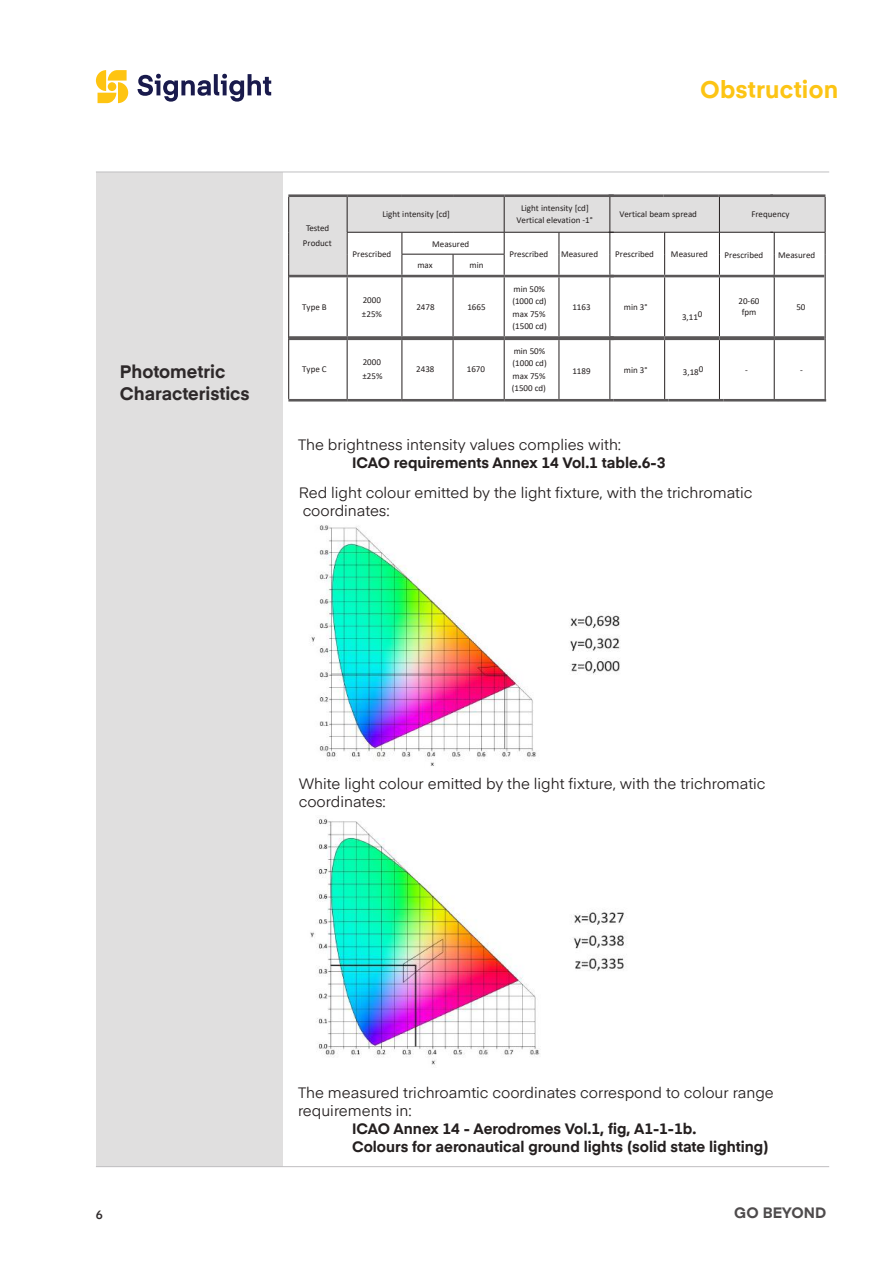
<style>
.page{position:relative;width:893px;height:1263px;background:#fff}
.page>*{position:absolute;margin:0;border:0;box-sizing:border-box;transform-origin:0 0}
.t1{font:700 24px "Eina 02";letter-spacing:.01em;color:#fcc414}
.t2{font:700 18px/21.6px "Eina 01";color:#2e292a}
.t3{font:15px/18px "Eina 01";color:#241f1f}
.t4{font:700 15px/18px "Eina 01";color:#241f1f}
.t5{font:700 15px "Eina 02";color:#4e4b4c}
.t6{font:600 12px "Eina 01";color:#2e292a}
.t7{font:9px/12.5px "Calibri";color:#241f1f}
</style>
<div class="page">
<div style="left:96px;top:172px;width:186px;height:995px;background:#e0dfdf"></div>
<hr style="left:96px;top:1166px;width:733px;height:1px;background:#c0bfc1">
<hr style="left:96px;top:172px;width:733px;height:1px;background:#c0bfc1">
<svg style="left:96px;top:70px;width:32px;height:33px"></svg>
<div style="left:108px;top:82px;width:8px;height:9px;background:#fec411;border-radius:50%"></div>
<svg style="left:138px;top:74px;width:133px;height:28px"></svg>
<img style="left:310px;top:525px;width:310px;height:241px">
<img style="left:310px;top:817px;width:314px;height:248px">
<svg style="left:288px;top:196px;width:538px;height:80px"></svg>
<hr style="left:288px;top:276px;width:1px;height:62px;background:#241f1f">
<hr style="left:347px;top:277px;width:1px;height:59px;background:#241f1f">
<hr style="left:402px;top:277px;width:1px;height:59px;background:#241f1f">
<hr style="left:453px;top:277px;width:1px;height:59px;background:#241f1f">
<hr style="left:504px;top:277px;width:1px;height:59px;background:#241f1f">
<hr style="left:559px;top:277px;width:1px;height:59px;background:#241f1f">
<hr style="left:610px;top:277px;width:1px;height:59px;background:#241f1f">
<hr style="left:664px;top:277px;width:1px;height:59px;background:#241f1f">
<hr style="left:719px;top:277px;width:1px;height:59px;background:#241f1f">
<hr style="left:774px;top:277px;width:1px;height:59px;background:#241f1f">
<hr style="left:825px;top:276px;width:1px;height:62px;background:#241f1f">
<hr style="left:288px;top:338px;width:1px;height:61px;background:#241f1f">
<hr style="left:347px;top:340px;width:1px;height:59px;background:#241f1f">
<hr style="left:402px;top:340px;width:1px;height:59px;background:#241f1f">
<hr style="left:453px;top:340px;width:1px;height:59px;background:#241f1f">
<hr style="left:504px;top:340px;width:1px;height:59px;background:#241f1f">
<hr style="left:559px;top:340px;width:1px;height:59px;background:#241f1f">
<hr style="left:610px;top:340px;width:1px;height:59px;background:#241f1f">
<hr style="left:664px;top:340px;width:1px;height:59px;background:#241f1f">
<hr style="left:719px;top:340px;width:1px;height:59px;background:#241f1f">
<hr style="left:774px;top:340px;width:1px;height:59px;background:#241f1f">
<hr style="left:825px;top:338px;width:1px;height:61px;background:#241f1f">
<svg style="left:289px;top:336px;width:58px;height:4px"></svg>
<svg style="left:347px;top:336px;width:55px;height:4px"></svg>
<svg style="left:402px;top:336px;width:51px;height:4px"></svg>
<svg style="left:453px;top:336px;width:51px;height:4px"></svg>
<svg style="left:504px;top:336px;width:55px;height:4px"></svg>
<svg style="left:559px;top:336px;width:51px;height:4px"></svg>
<svg style="left:610px;top:336px;width:55px;height:4px"></svg>
<svg style="left:665px;top:336px;width:54px;height:4px"></svg>
<svg style="left:719px;top:336px;width:55px;height:4px"></svg>
<svg style="left:774px;top:336px;width:50px;height:4px"></svg>
<hr style="left:288px;top:399px;width:59px;height:2px;background:#5a5758">
<hr style="left:347px;top:399px;width:55px;height:2px;background:#5a5758">
<hr style="left:402px;top:399px;width:51px;height:2px;background:#5a5758">
<hr style="left:453px;top:399px;width:51px;height:2px;background:#5a5758">
<hr style="left:504px;top:399px;width:55px;height:2px;background:#5a5758">
<hr style="left:559px;top:399px;width:55px;height:2px;background:#5a5758">
<hr style="left:614px;top:399px;width:54px;height:2px;background:#5a5758">
<hr style="left:668px;top:399px;width:55px;height:2px;background:#5a5758">
<hr style="left:723px;top:399px;width:55px;height:2px;background:#5a5758">
<hr style="left:778px;top:399px;width:48px;height:2px;background:#5a5758">
<hr style="left:288px;top:194px;width:59px;height:3px;background:#5a5758">
<hr style="left:289px;top:275px;width:58px;height:2px;background:#5a5758">
<hr style="left:347px;top:194px;width:55px;height:3px;background:#5a5758">
<hr style="left:402px;top:194px;width:51px;height:3px;background:#5a5758">
<hr style="left:453px;top:194px;width:51px;height:3px;background:#5a5758">
<hr style="left:504px;top:194px;width:55px;height:3px;background:#5a5758">
<hr style="left:559px;top:194px;width:55px;height:3px;background:#5a5758">
<hr style="left:609px;top:194px;width:54px;height:3px;background:#5a5758">
<hr style="left:663px;top:194px;width:55px;height:3px;background:#5a5758">
<hr style="left:718px;top:194px;width:55px;height:3px;background:#5a5758">
<hr style="left:770px;top:194px;width:55px;height:3px;background:#5a5758">
<hr style="left:347px;top:275px;width:55px;height:2px;background:#5a5758">
<hr style="left:504px;top:275px;width:55px;height:2px;background:#5a5758">
<hr style="left:559px;top:275px;width:55px;height:2px;background:#5a5758">
<hr style="left:610px;top:275px;width:55px;height:2px;background:#5a5758">
<hr style="left:665px;top:275px;width:54px;height:2px;background:#5a5758">
<hr style="left:719px;top:275px;width:55px;height:2px;background:#5a5758">
<hr style="left:773px;top:275px;width:51px;height:2px;background:#5a5758">
<hr style="left:402px;top:275px;width:51px;height:2px;background:#5a5758">
<hr style="left:453px;top:275px;width:51px;height:2px;background:#5a5758">
<h2 class="t2" style="left:120px;top:360px;width:131px">Photometric<br>Characteristics</h2>
<h1 class="t1" style="left:700px;top:72px;width:140px">Obstruction</h1>
<p class="t7" style="left:303px;top:221px;width:30px;line-height:14.7px;text-align:center">Tested<br>Product</p>
<p class="t7" style="left:382px;top:207px;width:69px">Light intensity [cd]</p>
<p class="t7" style="left:516px;top:202px;width:78px;line-height:11.4px;text-align:center">Light intensity [cd]<br>Vertical elevation -1°</p>
<p class="t7" style="left:619px;top:208px;width:79px">Vertical beam spread</p>
<p class="t7" style="left:751px;top:208px;width:40px">Frequency</p>
<p class="t7" style="left:353px;top:248px;width:40px">Prescribed</p>
<p class="t7" style="left:432px;top:237px;width:39px">Measured</p>
<p class="t7" style="left:509px;top:248px;width:40px">Prescribed</p>
<p class="t7" style="left:561px;top:248px;width:39px">Measured</p>
<p class="t7" style="left:615px;top:248px;width:40px">Prescribed</p>
<p class="t7" style="left:671px;top:248px;width:39px">Measured</p>
<p class="t7" style="left:725px;top:248px;width:40px">Prescribed</p>
<p class="t7" style="left:778px;top:248px;width:39px">Measured</p>
<p class="t7" style="left:417px;top:259px;width:17px">max</p>
<p class="t7" style="left:469px;top:259px;width:15px">min</p>
<p class="t7" style="left:302px;top:300px;width:26px">Type B</p>
<p class="t7" style="left:362px;top:293px;width:22px;line-height:14.1px">2000 ±25%</p>
<p class="t7" style="left:416px;top:300px;width:20px">2478</p>
<p class="t7" style="left:467px;top:300px;width:20px">1665</p>
<p class="t7" style="left:302px;top:363px;width:26px">Type C</p>
<p class="t7" style="left:362px;top:355px;width:22px;line-height:13.8px">2000 ±25%</p>
<p class="t7" style="left:416px;top:363px;width:20px">2438</p>
<p class="t7" style="left:467px;top:363px;width:20px">1670</p>
<p class="t7" style="left:512px;top:282px;width:36px">min 50% (1000 cd) max 75% (1500 cd)</p>
<p class="t7" style="left:512px;top:345px;width:37px">min 50% (1000 cd) max 75% (1500 cd)</p>
<p class="t7" style="left:572px;top:301px;width:20px">1163</p>
<p class="t7" style="left:624px;top:301px;width:25px">min 3°</p>
<p class="t7" style="left:682px;top:311px;width:22px">3,110</p>
<p class="t7" style="left:738px;top:296px;width:23px;line-height:10.8px;text-align:center">20-60 fpm</p>
<p class="t7" style="left:796px;top:301px;width:11px">50</p>
<p class="t7" style="left:572px;top:364px;width:20px">1189</p>
<p class="t7" style="left:624px;top:363px;width:25px">min 3°</p>
<p class="t7" style="left:683px;top:366px;width:22px">3,180</p>
<p class="t7" style="left:745px;top:363px;width:4px">-</p>
<p class="t7" style="left:800px;top:363px;width:4px">-</p>
<h3 class="t3" style="left:298px;top:435px;width:325px">The brightness intensity values complies with:</h3>
<h3 class="t4" style="left:352px;top:453px;width:315px">ICAO requirements Annex 14 Vol.1 table.6-3</h3>
<h3 class="t3" style="left:299px;top:483px;width:455px">Red light colour emitted by the light fixture, with the trichromatic coordinates:</h3>
<h3 class="t3" style="left:299px;top:773px;width:468px">White light colour emitted by the light fixture, with the trichromatic coordinates:</h3>
<h3 class="t6" style="left:96px;top:1205px;width:8px">6</h3>
<h3 class="t3" style="left:298px;top:1083px;width:477px">The measured trichroamtic coordinates correspond to colour range requirements in:</h3>
<h3 class="t4" style="left:352px;top:1119px;width:418px">ICAO Annex 14 - Aerodromes Vol.1, fig, A1-1-1b.<br>Colours for aeronautical ground lights (solid state lighting)</h3>
<h3 class="t5" style="left:734px;top:1202px;width:93px">GO BEYOND</h3>
</div>
